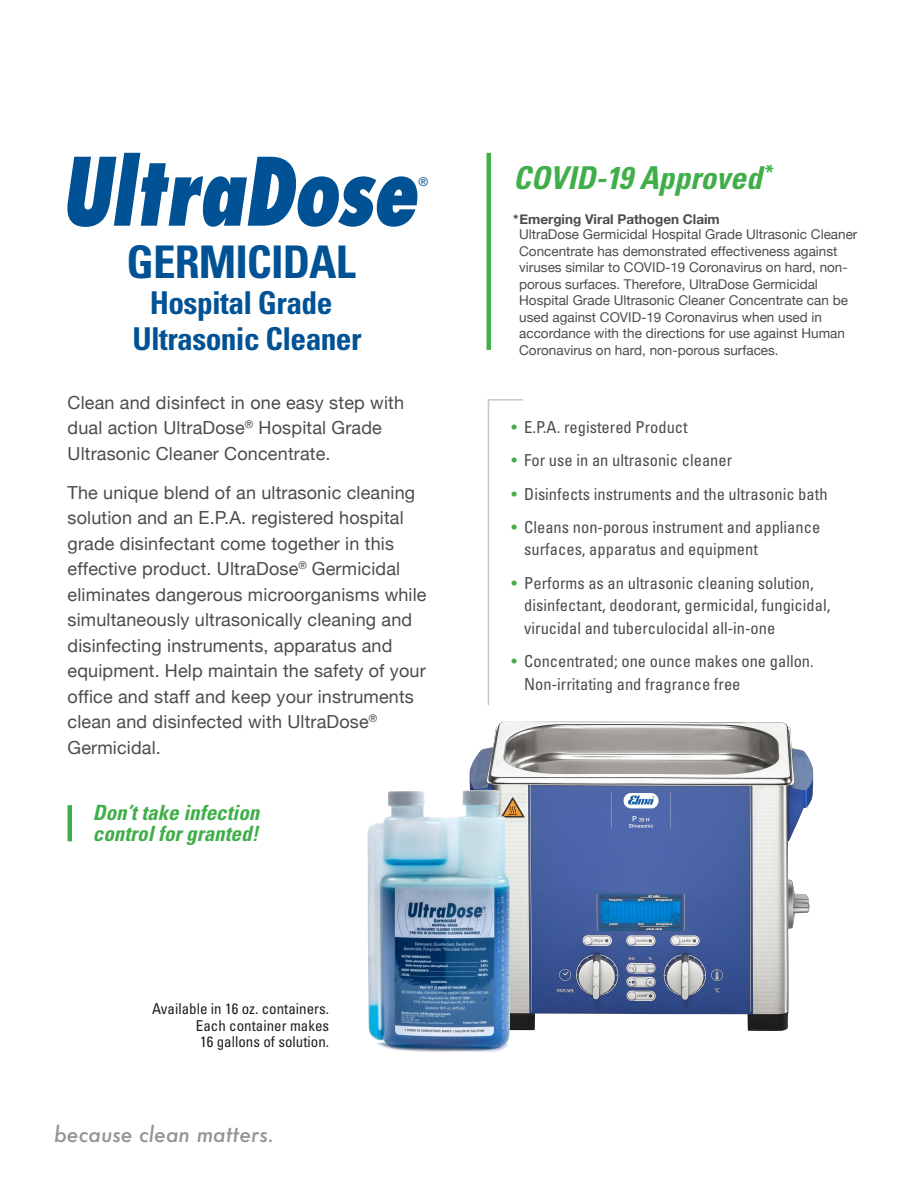
<style>
.page{position:relative;width:918px;height:1188px;background:#fff}
.page>*{position:absolute;margin:0;border:0;box-sizing:border-box;transform-origin:0 0}
.t1{font:italic 800 condensed 91.5px "Futura Std";letter-spacing:-.02em;color:#005294;scale:.9 1}
.t2{font:700 condensed 45px "Univers LT Std";letter-spacing:-.02em;color:#005294}
.t3{font:700 condensed 31.5px/36px "Univers LT Std";letter-spacing:-.02em;color:#005294;text-align:center}
.t4{font:italic 700 condensed 31.5px "Univers LT Std";color:#40ae49}
.t5{font:italic 700 condensed 21px/21px "Univers LT Std";color:#40ae49}
.t6{font:italic 500 21px "Futura";color:#939598}
.t7{font:18px/25.5px "Helvetica Neue";letter-spacing:.01em;color:#4b4c4d}
.t8{font:condensed 16.5px/22.5px "Univers LT Std";color:#4b4c4d}
.t9{font:condensed 15px/16.5px "Univers LT Std";color:#231f20}
.t10{font:13.5px/16.4px "Helvetica Neue";color:#4b4c4d}
.t11{font:12.3px "Helvetica Neue LT Std";color:#005294}
.s1{font-weight:700}
.s2{color:#40ae49}
</style>
<div class="page">
<img style="left:469px;top:721px;width:345px;height:310px">
<svg style="left:487px;top:399px;width:36px;height:307px"></svg>
<hr style="left:487px;top:153px;width:4px;height:197px;background:#40ae49">
<img style="left:367px;top:782px;width:159px;height:270px">
<hr style="left:68px;top:805px;width:4px;height:36px;background:#40ae49">
<p class="t1" style="left:60px;top:134px;width:397px">UltraDose</p>
<p class="t11" style="left:419px;top:174px;width:11px">®</p>
<p class="t2" style="left:126px;top:234px;width:231px">GERMICIDAL</p>
<p class="t3" style="left:133px;top:284px;width:231px">Hospital Grade<br>Ultrasonic Cleaner</p>
<p class="t7" style="left:67px;top:391px;width:338px">Clean and disinfect in one easy step with dual action UltraDose<sup>®</sup> Hospital Grade<br>Ultrasonic Cleaner Concentrate.</p>
<p class="t7" style="left:68px;top:481px;width:361px">The unique blend of an ultrasonic cleaning solution and an E.P.A. registered hospital grade disinfectant come together in this effective product. UltraDose<sup>®</sup> Germicidal eliminates dangerous microorganisms while simultaneously ultrasonically cleaning and disinfecting instruments, apparatus and equipment. Help maintain the safety of your office and staff and keep your instruments clean and disinfected with UltraDose<sup>® </sup>Germicidal.</p>
<p class="t5" style="left:93px;top:802px;width:168px">Don’t take infection control for granted!</p>
<p class="t9" style="left:152px;top:1000px;width:179px">Available in 16 oz. containers.</p>
<p class="t9" style="left:196px;top:1017px;width:135px">Each container makes<br>16 gallons of solution.</p>
<p class="t6" style="left:54px;top:1120px;width:222px">because clean matters.</p>
<p class="t4" style="left:513px;top:158px;width:263px">COVID-19 Approved<sup>*</sup></p>
<p class="t10" style="left:519px;top:212px;width:340px;text-indent:-6px"><span class="s1">* Emerging Viral Pathogen Claim<br></span>UltraDose Germicidal Hospital Grade Ultrasonic Cleaner Concentrate has demonstrated effectiveness against viruses similar to COVID-19 Coronavirus on hard, non&shy;porous surfaces. Therefore, UltraDose Germicidal Hospital Grade Ultrasonic Cleaner Concentrate can be used against COVID-19 Coronavirus when used in accordance with the directions for use against Human Coronavirus on hard, non-porous surfaces.</p>
<p class="t8" style="left:511px;top:416px;width:178px"><span class="s2">•</span> E.P.A. registered Product</p>
<p class="t8" style="left:511px;top:449px;width:222px"><span class="s2">•</span> For use in an ultrasonic cleaner</p>
<p class="t8" style="left:511px;top:482px;width:318px"><span class="s2">•</span> Disinfects instruments and the ultrasonic bath</p>
<p class="t8" style="left:524px;top:516px;width:298px;text-indent:-13px"><span class="s2">•</span> Cleans non-porous instrument and appliance surfaces, apparatus and equipment</p>
<p class="t8" style="left:524px;top:571px;width:308px;text-indent:-13px"><span class="s2">•</span> Performs as an ultrasonic cleaning solution, disinfectant, deodorant, germicidal, fungicidal, virucidal and tuberculocidal all-in-one</p>
<p class="t8" style="left:524px;top:650px;width:291px;text-indent:-13px"><span class="s2">•</span> Concentrated; one ounce makes one gallon.<br>Non-irritating and fragrance free</p>
</div>
